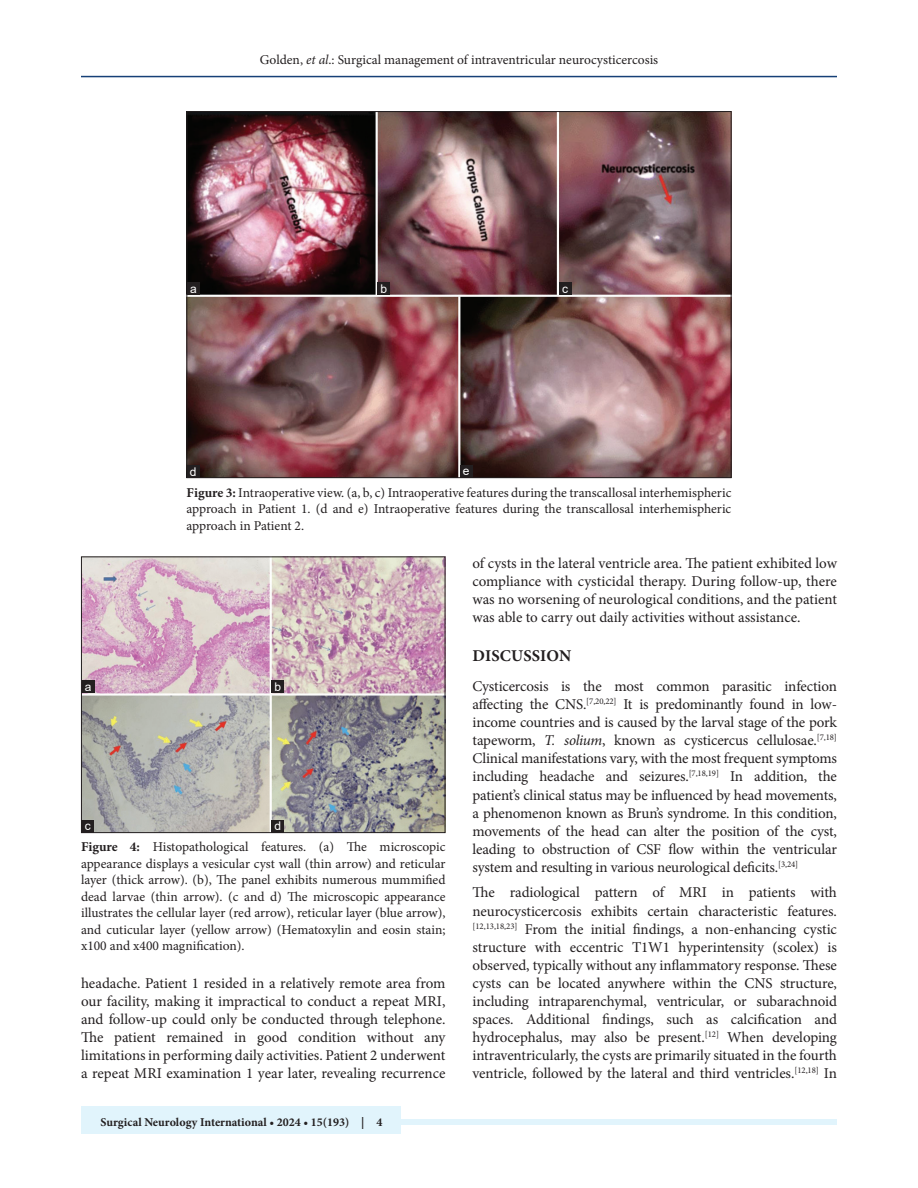
<style>
.page{position:relative;width:918px;height:1188px;background:#fff}
.page>*{position:absolute;margin:0;border:0;box-sizing:border-box;transform-origin:0 0}
.t1{font:700 16.5px "Minion Pro";letter-spacing:.01em;color:#231f20}
.TX{font:15px/18.1px "Minion Pro";letter-spacing:-.005em;color:#231f20;text-align:justify}
.FGC{font:13.5px/16.5px "Minion Pro";color:#231f20;text-align:justify}
.t2{font:700 12px "Minion Pro";color:#231f20}
.LABEL{font:12px "Arial";color:#fff}
.s1{font-style:italic}
.s2{font-weight:700}
</style>
<div class="page">
<hr style="left:81px;top:76px;width:756px;height:1px;background:#164077">
<div style="left:81px;top:1119px;width:756px;height:6px;background:#e1f4fc"></div>
<div style="left:81px;top:1106px;width:319px;height:28px;background:#e1f4fc"></div>
<img style="left:189px;top:113px;width:540px;height:363px">
<div style="left:377px;top:283px;width:13px;height:12px;background:#231f20"></div>
<div style="left:187px;top:283px;width:13px;height:12px;background:#231f20"></div>
<div style="left:559px;top:283px;width:12px;height:12px;background:#231f20"></div>
<div style="left:187px;top:465px;width:13px;height:13px;background:#231f20"></div>
<div style="left:460px;top:465px;width:12px;height:13px;background:#231f20"></div>
<img style="left:83px;top:559px;width:360px;height:272px">
<div style="left:81px;top:557px;width:364px;height:276px;border:1px solid #231f20"></div>
<div style="left:272px;top:680px;width:12px;height:13px;background:#231f20"></div>
<div style="left:82px;top:681px;width:12px;height:12px;background:#231f20"></div>
<div style="left:82px;top:820px;width:12px;height:12px;background:#231f20"></div>
<div style="left:272px;top:820px;width:12px;height:12px;background:#231f20"></div>
<p class="FGC" style="left:260px;top:51px;width:400px">Golden, <span class="s1">et al</span>.: Surgical management of intraventricular neurocysticercosis</p>
<p class="LABEL" style="left:190px;top:281px;width:8px">a</p>
<p class="LABEL" style="left:380px;top:281px;width:8px">b</p>
<p class="LABEL" style="left:562px;top:281px;width:7px">c</p>
<p class="LABEL" style="left:190px;top:463px;width:8px">d</p>
<p class="LABEL" style="left:463px;top:463px;width:8px">e</p>
<p class="FGC" style="left:187px;top:484px;width:546px"><span class="s2">Figure 3:</span> Intraoperative view. (a, b, c) Intraoperative features during the transcallosal interhemispheric approach in Patient 1. (d and e) Intraoperative features during the transcallosal interhemispheric approach in Patient 2.</p>
<p class="LABEL" style="left:85px;top:679px;width:8px">a</p>
<p class="LABEL" style="left:275px;top:679px;width:8px">b</p>
<p class="LABEL" style="left:85px;top:818px;width:7px">c</p>
<p class="LABEL" style="left:275px;top:818px;width:8px">d</p>
<p class="FGC" style="left:81px;top:839px;width:366px"><span class="s2">Figure 4:</span> Histopathological features. (a) The microscopic appearance displays a vesicular cyst wall (thin arrow) and reticular layer (thick arrow). (b), The panel exhibits numerous mummified dead larvae (thin arrow). (c and d) The microscopic appearance illustrates the cellular layer (red arrow), reticular layer (blue arrow), and cuticular layer (yellow arrow) (Hematoxylin and eosin stain; x100 and x400 magnification).</p>
<p class="TX" style="left:81px;top:975px;width:366px">headache. Patient 1 resided in a relatively remote area from our facility, making it impractical to conduct a repeat MRI, and follow-up could only be conducted through telephone.<br>The patient remained in good condition without any limitations in performing daily activities. Patient 2 underwent a repeat MRI examination 1 year later, revealing recurrence</p>
<p class="t2" style="left:100px;top:1113px;width:284px">Surgical Neurology International • 2024 • 15(193) | 4</p>
<p class="TX" style="left:472px;top:554px;width:366px">of cysts in the lateral ventricle area. The patient exhibited low compliance with cysticidal therapy. During follow-up, there was no worsening of neurological conditions, and the patient was able to carry out daily activities without assistance.</p>
<h1 class="t1" style="left:473px;top:644px;width:100px">DISCUSSION</h1>
<p class="TX" style="left:472px;top:677px;width:366px">Cysticercosis is the most common parasitic infection affecting the CNS.<sup>[7,20,22]</sup> It is predominantly found in low&shy;income countries and is caused by the larval stage of the pork tapeworm, <span class="s1">T. solium</span>, known as cysticercus cellulosae.<sup>[7,18] </sup>Clinical manifestations vary, with the most frequent symptoms including headache and seizures.<sup>[7,18,19]</sup> In addition, the patient’s clinical status may be influenced by head movements, a phenomenon known as Brun’s syndrome. In this condition, movements of the head can alter the position of the cyst, leading to obstruction of CSF flow within the ventricular system and resulting in various neurological deficits.<sup>[3,24]</sup></p>
<p class="TX" style="left:472px;top:884px;width:366px">The radiological pattern of MRI in patients with neurocysticercosis exhibits certain characteristic features. <sup>[12,13,18,23]</sup> From the initial findings, a non-enhancing cystic structure with eccentric T1W1 hyperintensity (scolex) is observed, typically without any inflammatory response. These cysts can be located anywhere within the CNS structure, including intraparenchymal, ventricular, or subarachnoid spaces. Additional findings, such as calcification and hydrocephalus, may also be present.<sup>[12]</sup> When developing intraventricularly, the cysts are primarily situated in the fourth ventricle, followed by the lateral and third ventricles.<sup>[12,18]</sup> In</p>
</div>
